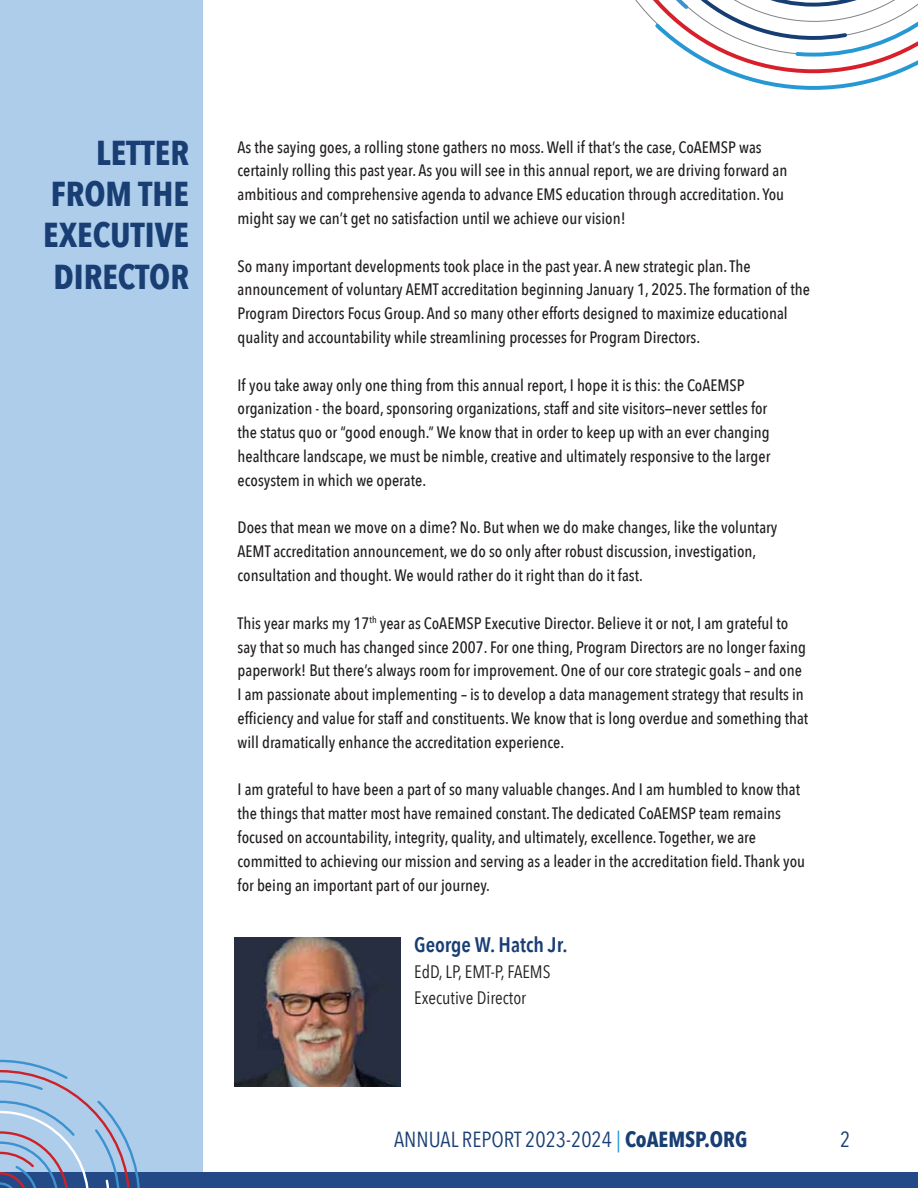
<style>
.page{position:relative;width:918px;height:1188px;background:#fff}
.page>*{position:absolute;margin:0;border:0;box-sizing:border-box;transform-origin:0 0}
.t1{font:700 34.5px/41.4px "Avenir Next Condensed";color:#183e73;text-align:justify}
.t2{font:21.75px "Avenir Next Condensed";color:#183e73}
.Heading_4{font:600 21px "Avenir Next Condensed";color:#183e73}
.Heading_4-2{font:18px "Avenir Next Condensed";color:#231f20}
.Normal__Web{font:18px "Avenir Next Condensed";color:#231f20}
.List_Paragraph{font:500 16.5px/23.9px "Avenir Next Condensed";color:#231f20}
.s1{color:#2398d5}
.s2{font-weight:700}
</style>
<div class="page">
<div style="left:0;top:0;width:202px;height:1188px;background:#aecdeb"></div>
<svg style="left:635px;top:0;width:283px;height:90px"></svg>
<div style="left:1px;top:1173px;width:917px;height:15px;background:#234987"></div>
<svg style="left:0;top:1059px;width:142px;height:129px"></svg>
<img style="left:234px;top:937px;width:167px;height:149px">
<p class="t1" style="left:43px;top:132px;width:147px;text-indent:53px">LETTER FROM THE EXECUTIVE</p>
<p class="t1" style="left:53px;top:256px;width:137px">DIRECTOR</p>
<p class="List_Paragraph" style="left:238px;top:135px;width:551px">As the saying goes, a rolling stone gathers no moss. Well if that’s the case, CoAEMSP was certainly rolling this past year. As you will see in this annual report, we are driving forward an ambitious and comprehensive agenda to advance EMS education through accreditation. You might say we can’t get no satisfaction until we achieve our vision!</p>
<p class="List_Paragraph" style="left:238px;top:254px;width:574px">So many important developments took place in the past year. A new strategic plan. The announcement of voluntary AEMT accreditation beginning January 1, 2025. The formation of the Program Directors Focus Group. And so many other efforts designed to maximize educational quality and accountability while streamlining processes for Program Directors.</p>
<p class="List_Paragraph" style="left:238px;top:373px;width:534px">If you take away only one thing from this annual report, I hope it is this: the CoAEMSP organization - the board, sponsoring organizations, staff and site visitors—never settles for the status quo or “good enough.” We know that in order to keep up with an ever changing healthcare landscape, we must be nimble, creative and ultimately responsive to the larger ecosystem in which we operate.</p>
<p class="List_Paragraph" style="left:238px;top:516px;width:541px">Does that mean we move on a dime? No. But when we do make changes, like the voluntary<br>AEMT accreditation announcement, we do so only after robust discussion, investigation, consultation and thought. We would rather do it right than do it fast.</p>
<p class="List_Paragraph" style="left:238px;top:611px;width:572px">This year marks my 17<sup>th</sup> year as CoAEMSP Executive Director. Believe it or not, I am grateful to say that so much has changed since 2007. For one thing, Program Directors are no longer faxing paperwork! But there’s always room for improvement. One of our core strategic goals – and one I am passionate about implementing – is to develop a data management strategy that results in efficiency and value for staff and constituents. We know that is long overdue and something that will dramatically enhance the accreditation experience.</p>
<p class="List_Paragraph" style="left:238px;top:778px;width:569px">I am grateful to have been a part of so many valuable changes. And I am humbled to know that the things that matter most have remained constant. The dedicated CoAEMSP team remains focused on accountability, integrity, quality, and ultimately, excellence. Together, we are committed to achieving our mission and serving as a leader in the accreditation field. Thank you for being an important part of our journey.</p>
<p class="Heading_4" style="left:414px;top:927px;width:155px">George W. Hatch Jr.</p>
<p class="Heading_4-2" style="left:414px;top:956px;width:138px">EdD, LP, EMT-P, FAEMS</p>
<p class="Normal__Web" style="left:414px;top:982px;width:114px">Executive Director</p>
<p class="t2" style="left:394px;top:1121px;width:355px">ANNUAL REPORT 2023-2024 <span class="s1">|</span> <span class="s2">CoAEMSP.ORG</span></p>
<p class="t2" style="left:840px;top:1121px;width:12px">2</p>
</div>
